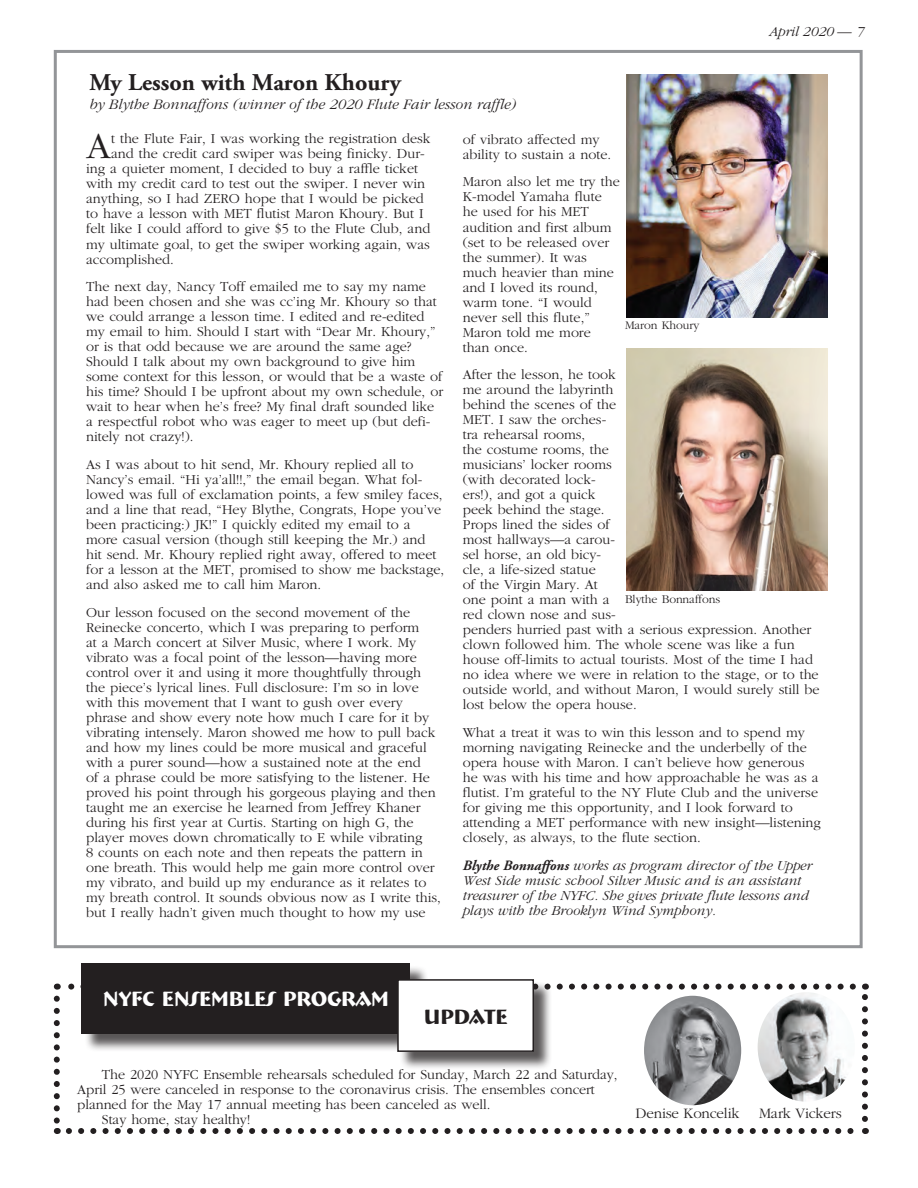
<style>
.page{position:relative;width:918px;height:1188px;background:#fff}
.page>*{position:absolute;margin:0;border:0;box-sizing:border-box;transform-origin:0 0}
.t1{font:300 38.4px "Garamond";color:#231f20}
.t2{font:700 24px "Adobe Garamond Pro";color:#231f20}
.t3{font:700 21px "Bremen BT";letter-spacing:-.01em;color:#fff}
.t4{font:700 21px "Bremen BT";letter-spacing:-.01em;color:#231f20}
.t5{font:italic 300 15px "Garamond";color:#231f20}
.t6{font:300 15px "Garamond";letter-spacing:-.01em;color:#231f20}
.t7{font:300 14.25px/15px "Garamond";color:#231f20}
.t8{font:italic 300 14.25px/15px "Garamond";color:#231f20}
.t9{font:300 12px "Garamond";letter-spacing:-.005em;color:#231f20}
.s1{font-family:"Adobe Garamond Pro";font-weight:700}
</style>
<div class="page">
<img style="left:626px;top:75px;width:202px;height:242px">
<img style="left:626px;top:348px;width:202px;height:243px">
<svg style="left:69px;top:1128px;width:785px;height:6px"></svg>
<svg style="left:54px;top:999px;width:6px;height:135px"></svg>
<svg style="left:862px;top:984px;width:6px;height:135px"></svg>
<svg style="left:57px;top:984px;width:796px;height:6px"></svg>
<div style="left:84px;top:965px;width:345px;height:87px;background:#231f20;opacity:.75"></div>
<div style="left:82px;top:963px;width:328px;height:70px;background:#231f20"></div>
<div style="left:399px;top:981px;width:154px;height:90px;background:#231f20;opacity:.75"></div>
<div style="left:398px;top:980px;width:135px;height:71px;background:#fff"></div>
<div style="left:397px;top:979px;width:137px;height:73px;border:2px solid #231f20"></div>
<img style="left:644px;top:996px;width:97px;height:109px">
<img style="left:758px;top:992px;width:88px;height:110px">
<h2 class="t2" style="left:90px;top:69px;width:313px">My Lesson with Maron Khoury</h2>
<p class="t5" style="left:90px;top:97px;width:428px">by Blythe Bonnaffons (winner of the 2020 Flute Fair lesson raffle)</p>
<p class="t8" style="left:769px;top:24px;width:96px">April 2020 — 7</p>
<h1 class="t1" style="left:86px;top:126px;width:26px">A</h1>
<p class="t7" style="left:111px;top:132px;width:321px">t the Flute Fair, I was working the registration desk</p>
<p class="t7" style="left:111px;top:147px;width:315px">and the credit card swiper was being finicky. Dur-</p>
<p class="t7" style="left:86px;top:162px;width:334px">ing a quieter moment, I decided to buy a raffle ticket</p>
<p class="t7" style="left:86px;top:177px;width:341px">with my credit card to test out the swiper. I never win</p>
<p class="t7" style="left:86px;top:192px;width:339px">anything, so I had ZERO hope that I would be picked</p>
<p class="t7" style="left:86px;top:207px;width:339px">to have a lesson with MET flutist Maron Khoury. But I</p>
<p class="t7" style="left:86px;top:222px;width:346px">felt like I could afford to give $5 to the Flute Club, and</p>
<p class="t7" style="left:86px;top:237px;width:345px">my ultimate goal, to get the swiper working again, was</p>
<p class="t7" style="left:86px;top:252px;width:89px">accomplished.</p>
<p class="t7" style="left:86px;top:280px;width:359px">The next day, Nancy Toff emailed me to say my name had been chosen and she was cc’ing Mr. Khoury so that we could arrange a lesson time. I edited and re-edited my email to him. Should I start with “Dear Mr. Khoury,” or is that odd because we are around the same age?<br>Should I talk about my own background to give him some context for this lesson, or would that be a waste of his time? Should I be upfront about my own schedule, or wait to hear when he’s free? My final draft sounded like a respectful robot who was eager to meet up (but defi&shy;nitely not crazy!).</p>
<p class="t7" style="left:86px;top:457px;width:360px">As I was about to hit send, Mr. Khoury replied all to Nancy’s email. “Hi ya’all!!,” the email began. What fol&shy;lowed was full of exclamation points, a few smiley faces, and a line that read, “Hey Blythe, Congrats, Hope you’ve been practicing:) JK!” I quickly edited my email to a more casual version (though still keeping the Mr.) and hit send. Mr. Khoury replied right away, offered to meet for a lesson at the MET, promised to show me backstage, and also asked me to call him Maron.</p>
<p class="t7" style="left:86px;top:605px;width:356px">Our lesson focused on the second movement of the Reinecke concerto, which I was preparing to perform<br>at a March concert at Silver Music, where I work. My vibrato was a focal point of the lesson—having more control over it and using it more thoughtfully through the piece’s lyrical lines. Full disclosure: I’m so in love with this movement that I want to gush over every phrase and show every note how much I care for it by vibrating intensely. Maron showed me how to pull back and how my lines could be more musical and graceful with a purer sound—how a sustained note at the end<br>of a phrase could be more satisfying to the listener. He proved his point through his gorgeous playing and then taught me an exercise he learned from Jeffrey Khaner during his first year at Curtis. Starting on high G, the player moves down chromatically to E while vibrating<br>8 counts on each note and then repeats the pattern in one breath. This would help me gain more control over my vibrato, and build up my endurance as it relates to my breath control. It sounds obvious now as I write this, but I really hadn’t given much thought to how my use</p>
<p class="t7" style="left:463px;top:132px;width:150px">of vibrato affected my ability to sustain a note.</p>
<p class="t7" style="left:463px;top:175px;width:159px">Maron also let me try the<br>K-model Yamaha flute he used for his MET audition and first album (set to be released over the summer). It was much heavier than mine and I loved its round, warm tone. “I would never sell this flute,”<br>Maron told me more than once.</p>
<p class="t7" style="left:463px;top:368px;width:358px">After the lesson, he took<br>me around the labyrinth<br>behind the scenes of the<br>MET. I saw the orches-<br>tra rehearsal rooms,<br>the costume rooms, the<br>musicians’ locker rooms<br>(with decorated lock-<br>ers!), and got a quick<br>peek behind the stage.<br>Props lined the sides of<br>most hallways—a carou-<br>sel horse, an old bicy-<br>cle, a life-sized statue<br>of the Virgin Mary. At<br>one point a man with a<br>red clown nose and sus-<br>penders hurried past with a serious expression. Another clown followed him. The whole scene was like a fun house off-limits to actual tourists. Most of the time I had no idea where we were in relation to the stage, or to the outside world, and without Maron, I would surely still be lost below the opera house.</p>
<p class="t7" style="left:463px;top:725px;width:360px">What a treat it was to win this lesson and to spend my morning navigating Reinecke and the underbelly of the opera house with Maron. I can’t believe how generous he was with his time and how approachable he was as a flutist. I’m grateful to the NY Flute Club and the universe for giving me this opportunity, and I look forward to attending a MET performance with new insight—listening closely, as always, to the flute section.</p>
<p class="t8" style="left:463px;top:858px;width:351px"><span class="s1">Blythe Bonnaffons</span> works as program director of the Upper West Side music school Silver Music and is an assistant treasurer of the NYFC. She gives private flute lessons and plays with the Brooklyn Wind Symphony.</p>
<p class="t9" style="left:625px;top:319px;width:76px">Maron Khoury</p>
<p class="t9" style="left:625px;top:593px;width:97px">Blythe Bonnaffons</p>
<h3 class="t3" style="left:103px;top:986px;width:288px">NYFC ENSEMBLES PROGRAM</h3>
<h3 class="t4" style="left:424px;top:1004px;width:85px">UPDATE</h3>
<p class="t7" style="left:102px;top:1067px;width:517px">The 2020 NYFC Ensemble rehearsals scheduled for Sunday, March 22 and Saturday,</p>
<p class="t7" style="left:77px;top:1082px;width:519px">April 25 were canceled in response to the coronavirus crisis. The ensembles concert</p>
<p class="t7" style="left:77px;top:1097px;width:415px">planned for the May 17 annual meeting has been canceled as well.</p>
<p class="t7" style="left:102px;top:1112px;width:150px">Stay home, stay healthy!</p>
<p class="t6" style="left:635px;top:1106px;width:106px">Denise Koncelik</p>
<p class="t6" style="left:759px;top:1106px;width:84px">Mark Vickers</p>
</div>
